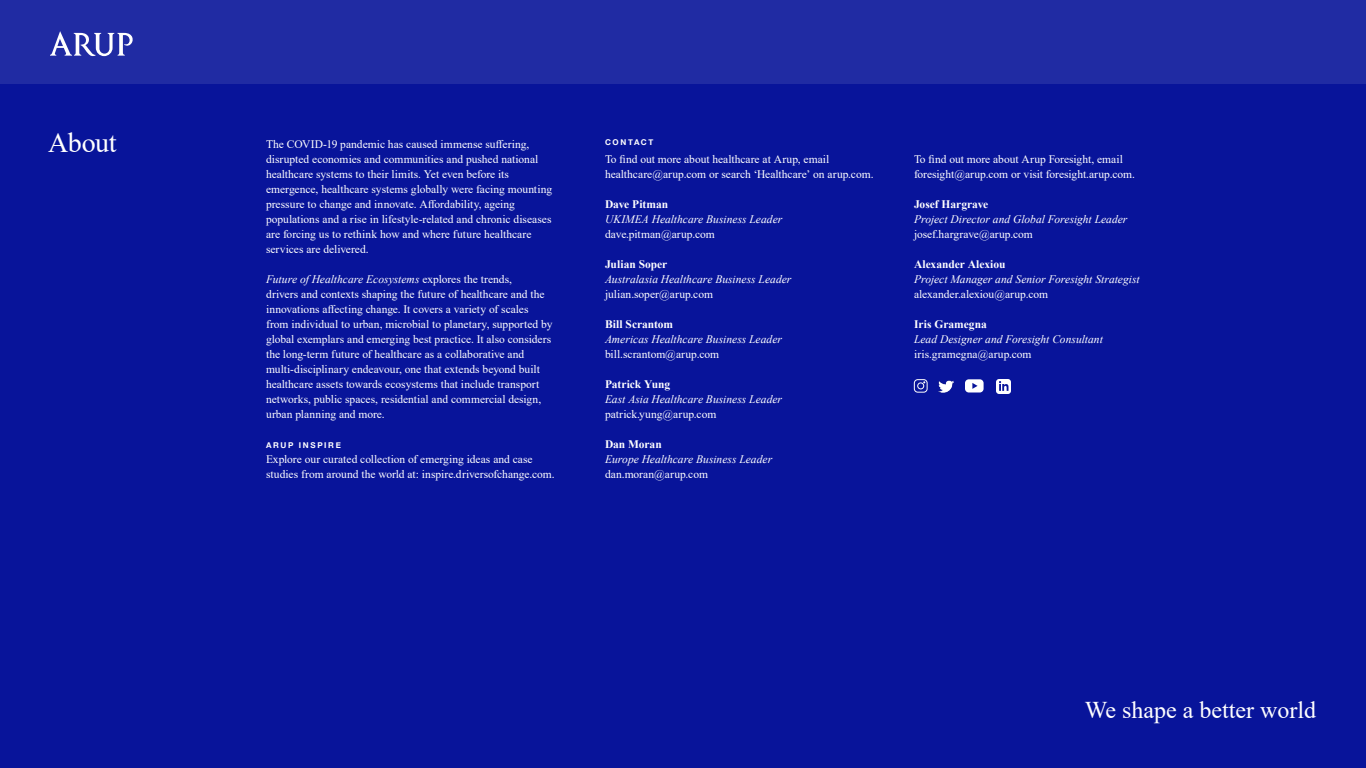
<style>
.page{position:relative;width:1366px;height:768px;background:#08149a}
.page>*{position:absolute;margin:0;border:0;box-sizing:border-box;transform-origin:0 0}
.Title_18pt{font:28px "Times New Roman";letter-spacing:-.015em;color:#fff}
.Title_26pt{font:24px "Times New Roman";color:#fff}
.Caption_title_2{font:11.5px/15px "Times New Roman";color:#fff}
.Main_copy{font:11.5px/15px "Times New Roman";color:#fff}
.Main_copy-2{font:italic 11.5px "Times New Roman";color:#fff}
.Heading_1{font:11.5px/15px "Times New Roman";color:#fff}
.Heading_1-2{font:italic 11.5px "Times New Roman";color:#fff}
.Main_copy-3{font:700 11.5px "Times New Roman";color:#fff}
.Heading_1-3{font:700 11.5px "Times New Roman";color:#fff}
.Heading_1-4{font:700 8px "Helvetica Neue";letter-spacing:.21em;color:#fff}
.Main_copy-4{font:700 8px "Helvetica Neue";letter-spacing:.205em;color:#fff}
.s1{font-style:italic}
</style>
<div class="page">
<div style="left:0;top:0;width:1366px;height:84px;background:#202ba3"></div>
<svg style="left:50px;top:31px;width:83px;height:25px"></svg>
<img style="left:939px;top:380px;width:15px;height:13px">
<div style="left:914px;top:379px;width:13px;height:13px;border:1px solid #fff;border-radius:3px"></div>
<div style="left:917px;top:383px;width:7px;height:6px;border:1px solid #fff;border-radius:50%"></div>
<div style="left:965px;top:379px;width:19px;height:14px;background:#fff;border-radius:4px"></div>
<svg style="left:972px;top:383px;width:6px;height:6px"></svg>
<svg style="left:996px;top:379px;width:15px;height:15px"></svg>
<p class="Title_18pt" style="left:48px;top:123px;width:70px">About</p>
<p class="Main_copy-4" style="left:605px;top:136px;width:50px">CONTACT</p>
<p class="Main_copy" style="left:605px;top:151px;width:270px">To find out more about healthcare at Arup, email healthcare@arup.com or search ‘Healthcare’ on arup.com.</p>
<p class="Main_copy-3" style="left:605px;top:196px;width:65px">Dave Pitman</p>
<p class="Main_copy-2" style="left:605px;top:211px;width:179px">UKIMEA Healthcare Business Leader</p>
<p class="Main_copy" style="left:605px;top:226px;width:111px">dave.pitman@arup.com</p>
<p class="Main_copy-3" style="left:605px;top:256px;width:64px">Julian Soper</p>
<p class="Main_copy-2" style="left:605px;top:271px;width:188px">Australasia Healthcare Business Leader</p>
<p class="Main_copy" style="left:605px;top:286px;width:109px">julian.soper@arup.com</p>
<p class="Main_copy-3" style="left:605px;top:316px;width:70px">Bill Scrantom</p>
<p class="Main_copy-2" style="left:605px;top:331px;width:179px">Americas Healthcare Business Leader</p>
<p class="Main_copy" style="left:605px;top:346px;width:116px">bill.scrantom@arup.com</p>
<p class="Main_copy-3" style="left:605px;top:376px;width:67px">Patrick Yung</p>
<p class="Main_copy-2" style="left:605px;top:391px;width:179px">East Asia Healthcare Business Leader</p>
<p class="Main_copy" style="left:605px;top:406px;width:113px">patrick.yung@arup.com</p>
<p class="Main_copy-3" style="left:605px;top:436px;width:58px">Dan Moran</p>
<p class="Main_copy-2" style="left:605px;top:451px;width:169px">Europe Healthcare Business Leader</p>
<p class="Main_copy" style="left:605px;top:466px;width:105px">dan.moran@arup.com</p>
<p class="Caption_title_2" style="left:266px;top:136px;width:288px">The COVID-19 pandemic has caused immense suffering, disrupted economies and communities and pushed national healthcare systems to their limits. Yet even before its emergence, healthcare systems globally were facing mounting pressure to change and innovate. Affordability, ageing populations and a rise in lifestyle-related and chronic diseases are forcing us to rethink how and where future healthcare services are delivered.</p>
<p class="Caption_title_2" style="left:266px;top:271px;width:288px"><span class="s1">Future of Healthcare Ecosystems</span> explores the trends,<br>drivers and contexts shaping the future of healthcare and the innovations affecting change. It covers a variety of scales from individual to urban, microbial to planetary, supported by global exemplars and emerging best practice. It also considers the long-term future of healthcare as a collaborative and multi-disciplinary endeavour, one that extends beyond built healthcare assets towards ecosystems that include transport networks, public spaces, residential and commercial design, urban planning and more.</p>
<p class="Heading_1-4" style="left:266px;top:439px;width:76px">ARUP INSPIRE</p>
<p class="Main_copy" style="left:266px;top:451px;width:290px">Explore our curated collection of emerging ideas and case studies from around the world at: inspire.driversofchange.com.</p>
<p class="Heading_1" style="left:914px;top:151px;width:223px">To find out more about Arup Foresight, email foresight@arup.com or visit foresight.arup.com.</p>
<p class="Heading_1-3" style="left:914px;top:196px;width:76px">Josef Hargrave</p>
<p class="Heading_1-2" style="left:914px;top:211px;width:215px">Project Director and Global Foresight Leader</p>
<p class="Heading_1" style="left:914px;top:226px;width:120px">josef.hargrave@arup.com</p>
<p class="Heading_1-3" style="left:914px;top:256px;width:93px">Alexander Alexiou</p>
<p class="Heading_1-2" style="left:914px;top:271px;width:227px">Project Manager and Senior Foresight Strategist</p>
<p class="Heading_1" style="left:914px;top:286px;width:136px">alexander.alexiou@arup.com</p>
<p class="Heading_1-3" style="left:914px;top:316px;width:74px">Iris Gramegna</p>
<p class="Heading_1-2" style="left:914px;top:331px;width:190px">Lead Designer and Foresight Consultant</p>
<p class="Heading_1" style="left:914px;top:346px;width:119px">iris.gramegna@arup.com</p>
<p class="Title_26pt" style="left:1085px;top:693px;width:233px">We shape a better world</p>
</div>
